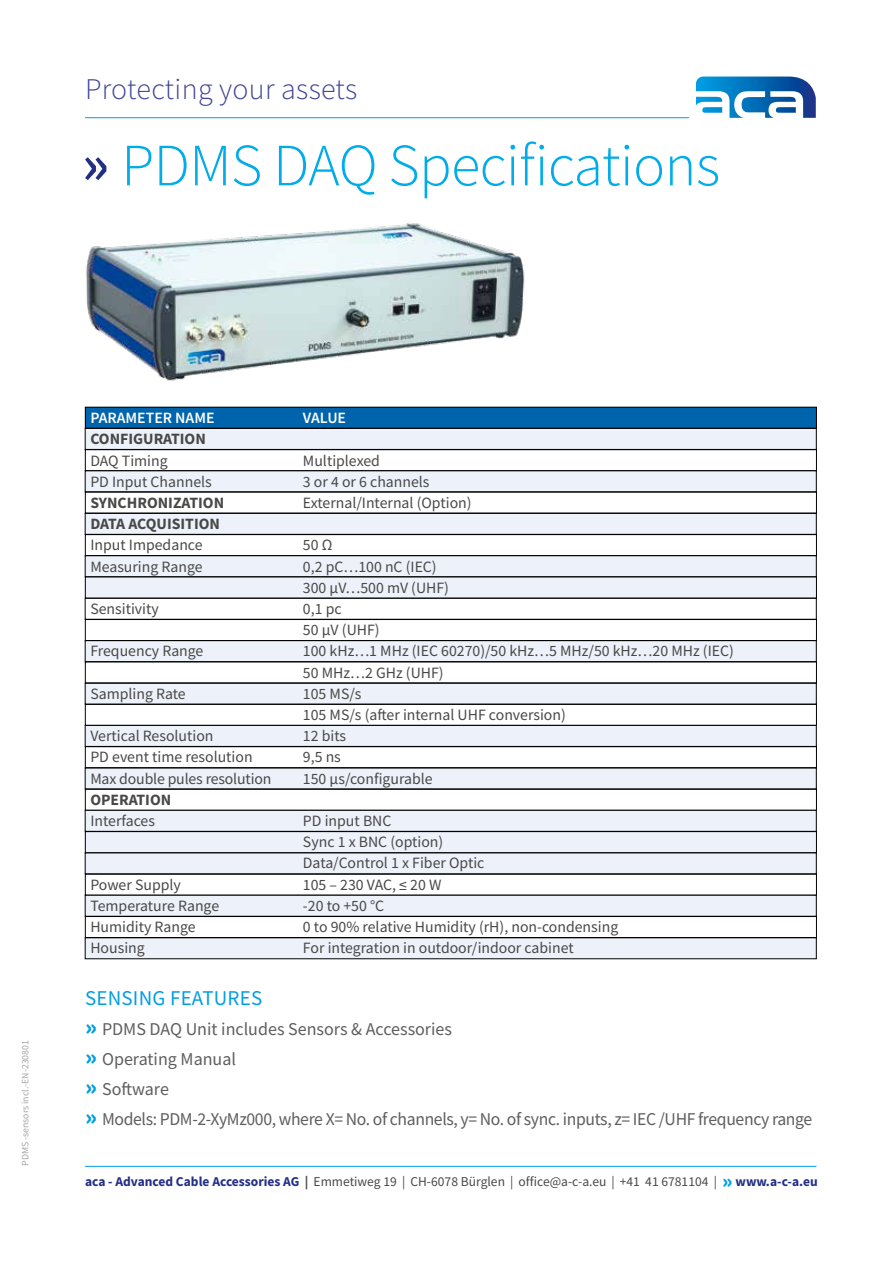
<style>
.page{position:relative;width:893px;height:1263px;background:#fff}
.page>*{position:absolute;margin:0;border:0;box-sizing:border-box;transform-origin:0 0}
.t1{font:300 60px "Source Sans Pro";letter-spacing:-.01em;color:#00ace9}
.t2{font:300 30px "Source Sans Pro";letter-spacing:.01em;color:#424695}
.t3{font:21px "Source Sans Pro";letter-spacing:.01em;color:#009ee3}
.t4{font:18px/30px "Source Sans Pro";letter-spacing:-.02em;color:#5f5e5e}
.t5{font:15.75px/21.1px "Source Sans Pro";color:#484847}
.t6{font:700 15.75px "Source Sans Pro";color:#484847}
.t7{font:600 15.75px "Source Sans Pro";color:#fff}
.t8{font:13.5px "Source Sans Pro";color:#484847}
.t9{font:9.75px "Source Sans Pro";color:#a7a7a8}
.s1{font-weight:600;color:#232f85}
.s2{font-weight:900;font-size:24px;color:#009ee3}
.s3{font-weight:700;color:#232f85}
.s4{font-weight:700}
.s5{font-weight:900;font-size:21px;color:#009ee3}
</style>
<div class="page">
<div style="left:85px;top:428px;width:731px;height:21px;background:#edf1f9"></div>
<div style="left:85px;top:428px;width:731px;height:22px;border:1px solid #000"></div>
<div style="left:85px;top:407px;width:731px;height:21px;background:#0064ad"></div>
<div style="left:85px;top:407px;width:732px;height:21px;border:1px solid #000"></div>
<div style="left:85px;top:450px;width:732px;height:21px;border:1px solid #000"></div>
<div style="left:85px;top:513px;width:731px;height:21px;background:#edf1f9"></div>
<div style="left:85px;top:513px;width:731px;height:21px;border:1px solid #000"></div>
<div style="left:85px;top:471px;width:731px;height:21px;background:#edf1f9"></div>
<div style="left:85px;top:471px;width:731px;height:21px;border:1px solid #000"></div>
<div style="left:85px;top:534px;width:732px;height:22px;border:1px solid #000"></div>
<div style="left:85px;top:598px;width:731px;height:21px;border:1px solid #000"></div>
<div style="left:85px;top:556px;width:731px;height:21px;background:#edf1f9"></div>
<div style="left:85px;top:556px;width:731px;height:21px;border:1px solid #000"></div>
<div style="left:85px;top:577px;width:731px;height:21px;background:#edf1f9"></div>
<div style="left:85px;top:619px;width:732px;height:22px;border:1px solid #000"></div>
<div style="left:85px;top:683px;width:731px;height:21px;background:#edf1f9"></div>
<div style="left:85px;top:683px;width:731px;height:21px;border:1px solid #000"></div>
<div style="left:85px;top:641px;width:731px;height:21px;background:#edf1f9"></div>
<div style="left:85px;top:640px;width:731px;height:22px;border:1px solid #000"></div>
<div style="left:85px;top:704px;width:732px;height:21px;border:1px solid #000"></div>
<div style="left:85px;top:768px;width:731px;height:21px;background:#edf1f9"></div>
<div style="left:85px;top:725px;width:731px;height:21px;background:#edf1f9"></div>
<div style="left:85px;top:725px;width:731px;height:21px;border:1px solid #000"></div>
<div style="left:85px;top:746px;width:732px;height:22px;border:1px solid #000"></div>
<div style="left:85px;top:789px;width:732px;height:21px;border:1px solid #000"></div>
<div style="left:85px;top:853px;width:731px;height:21px;background:#edf1f9"></div>
<div style="left:85px;top:853px;width:731px;height:21px;border:1px solid #000"></div>
<div style="left:85px;top:810px;width:731px;height:21px;background:#edf1f9"></div>
<div style="left:85px;top:810px;width:731px;height:21px;border:1px solid #000"></div>
<div style="left:85px;top:832px;width:731px;height:21px;background:#edf1f9"></div>
<div style="left:85px;top:831px;width:732px;height:22px;border:1px solid #000"></div>
<div style="left:85px;top:874px;width:732px;height:21px;border:1px solid #000"></div>
<div style="left:85px;top:938px;width:731px;height:21px;background:#edf1f9"></div>
<div style="left:85px;top:895px;width:731px;height:21px;background:#edf1f9"></div>
<div style="left:85px;top:895px;width:731px;height:21px;border:1px solid #000"></div>
<div style="left:85px;top:916px;width:732px;height:22px;border:1px solid #000"></div>
<svg style="left:696px;top:77px;width:120px;height:41px"></svg>
<hr style="left:85px;top:1166px;width:731px;height:1px;background:#009ee3">
<hr style="left:85px;top:117px;width:604px;height:1px;background:#009ee3">
<img style="left:86px;top:223px;width:439px;height:158px">
<h2 class="t2" style="left:85px;top:71px;width:274px">Protecting your assets</h2>
<h1 class="t1" style="left:82px;top:129px;width:640px"><span class="s1">»</span> PDMS DAQ Specifications</h1>
<p class="t9" style="left:19px;top:1166px;width:127px;rotate:-90deg">PDMS -sensors incl.-EN-230801</p>
<p class="t7" style="left:90px;top:408px;width:126px">PARAMETER NAME</p>
<p class="t7" style="left:303px;top:408px;width:45px">VALUE</p>
<p class="t6" style="left:90px;top:428px;width:117px">CONFIGURATION</p>
<p class="t5" style="left:90px;top:450px;width:79px">DAQ Timing</p>
<p class="t5" style="left:303px;top:450px;width:79px">Multiplexed</p>
<p class="t5" style="left:90px;top:471px;width:123px">PD Input Channels</p>
<p class="t5" style="left:303px;top:471px;width:128px">3 or 4 or 6 channels</p>
<p class="t6" style="left:90px;top:492px;width:135px">SYNCHRONIZATION</p>
<p class="t5" style="left:303px;top:492px;width:170px">External/Internal (Option)</p>
<p class="t6" style="left:90px;top:513px;width:131px">DATA ACQUISITION</p>
<p class="t5" style="left:90px;top:534px;width:114px">Input Impedance</p>
<p class="t5" style="left:303px;top:534px;width:31px">50 Ω</p>
<p class="t5" style="left:90px;top:556px;width:114px">Measuring Range</p>
<p class="t5" style="left:303px;top:556px;width:148px">0,2 pC…100 nC (IEC)<br>300 µV…500 mV (UHF)</p>
<p class="t5" style="left:90px;top:598px;width:70px">Sensitivity</p>
<p class="t5" style="left:303px;top:598px;width:78px">0,1 pc<br>50 µV (UHF)</p>
<p class="t5" style="left:90px;top:640px;width:115px">Frequency Range</p>
<p class="t5" style="left:303px;top:640px;width:432px">100 kHz…1 MHz (IEC 60270)/50 kHz…5 MHz/50 kHz…20 MHz (IEC)<br>50 MHz…2 GHz (UHF)</p>
<p class="t5" style="left:90px;top:683px;width:97px">Sampling Rate</p>
<p class="t5" style="left:303px;top:683px;width:264px">105 MS/s<br>105 MS/s (after internal UHF conversion)</p>
<p class="t5" style="left:90px;top:725px;width:125px">Vertical Resolution</p>
<p class="t5" style="left:303px;top:725px;width:45px">12 bits</p>
<p class="t5" style="left:90px;top:746px;width:164px">PD event time resolution</p>
<p class="t5" style="left:303px;top:746px;width:39px">9,5 ns</p>
<p class="t5" style="left:90px;top:768px;width:183px">Max double pules resolution</p>
<p class="t5" style="left:303px;top:768px;width:131px">150 μs/configurable</p>
<p class="t6" style="left:90px;top:789px;width:82px">OPERATION</p>
<p class="t5" style="left:90px;top:810px;width:66px">Interfaces</p>
<p class="t5" style="left:303px;top:810px;width:183px">PD input BNC<br>Sync 1 x BNC (option)<br>Data/Control 1 x Fiber Optic</p>
<p class="t5" style="left:90px;top:874px;width:92px">Power Supply</p>
<p class="t5" style="left:303px;top:874px;width:140px">105 – 230 VAC, ≤ 20 W</p>
<p class="t5" style="left:90px;top:895px;width:130px">Temperature Range</p>
<p class="t5" style="left:303px;top:895px;width:83px">-20 to +50 °C</p>
<p class="t5" style="left:90px;top:916px;width:107px">Humidity Range</p>
<p class="t5" style="left:303px;top:916px;width:317px">0 to 90% relative Humidity (rH), non-condensing</p>
<p class="t5" style="left:90px;top:937px;width:56px">Housing</p>
<p class="t5" style="left:303px;top:937px;width:272px">For integration in outdoor/indoor cabinet</p>
<h3 class="t3" style="left:85px;top:985px;width:179px">SENSING FEATURES</h3>
<p class="t4" style="left:85px;top:1014px;width:729px"><span class="s2">»</span> PDMS DAQ Unit includes Sensors &amp; Accessories<br><span class="s2">»</span> Operating Manual<br><span class="s2">»</span> Software<br><span class="s2">»</span> Models: PDM-2-XyMz000, where X= No. of channels, y= No. of sync. inputs, z= IEC /UHF frequency range</p>
<p class="t8" style="left:85px;top:1173px;width:734px"><span class="s3">aca - Advanced Cable Accessories AG</span> <span class="s4">|</span> Emmetiweg 19 | CH-6078 Bürglen | office@a-c-a.eu | +41 41 6781104 | <span class="s5">»</span> <span class="s3">www.a-c-a.eu</span></p>
</div>
